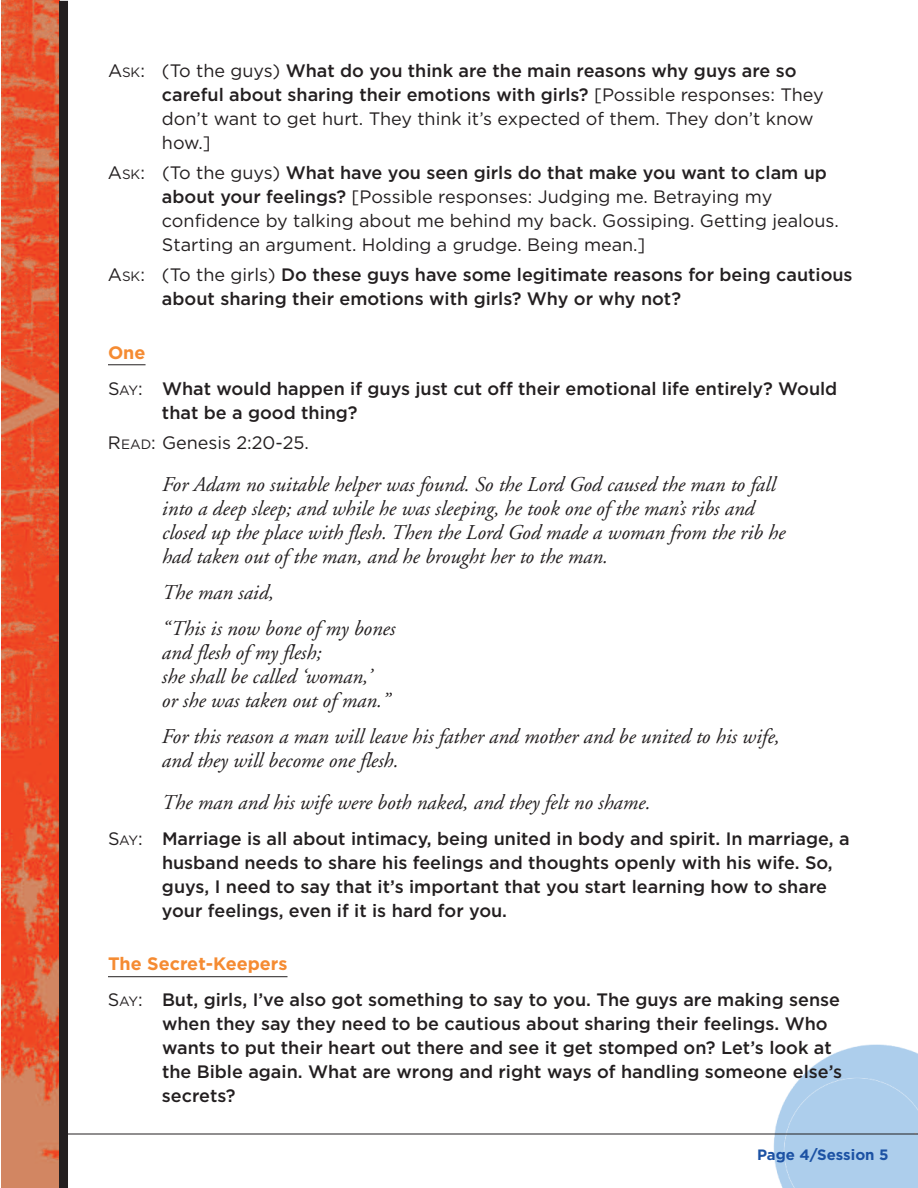
<style>
.page{position:relative;width:918px;height:1188px;background:#fff}
.page>*{position:absolute;margin:0;border:0;box-sizing:border-box;transform-origin:0 0}
.t1{font:italic 21px/24px "Adobe Garamond";color:#231f20}
.t2{font:500 18px/24px "Gotham";color:#231f20}
.t3{font:18px/24px "Gotham";color:#231f20}
.t4{font:700 15px "Gotham";color:#1c52a4}
.s1{font-size:13.5px}
.s2{font-weight:500}
.s3{font-weight:400}
.s4{font-weight:400;font-size:13.5px}
.s5{font-weight:700;color:#f58b32}
</style>
<div class="page">
<img style="left:770px;top:1045px;width:148px;height:143px">
<img style="left:2px;top:0;width:57px;height:1188px">
<hr style="left:108px;top:365px;width:38px;height:1px;background:#231f20">
<hr style="left:108px;top:976px;width:180px;height:1px;background:#231f20">
<hr style="left:59px;top:1134px;width:859px;height:1px;background:#231f20">
<div style="left:59px;top:1px;width:9px;height:1187px;background:#231f20"></div>
<p class="t3" style="left:162px;top:58px;width:663px;text-indent:-54px">A<span class="s1">SK</span>: (To the guys) <span class="s2">What do you think are the main reasons why guys are so careful about sharing their emotions with girls?</span> [Possible responses: They don’t want to get hurt. They think it’s expected of them. They don’t know how.]</p>
<p class="t3" style="left:162px;top:160px;width:678px;text-indent:-54px">A<span class="s1">SK</span>: (To the guys) <span class="s2">What have you seen girls do that make you want to clam up about your feelings?</span> [Possible responses: Judging me. Betraying my confidence by talking about me behind my back. Gossiping. Getting jealous.<br>Starting an argument. Holding a grudge. Being mean.]</p>
<p class="t2" style="left:162px;top:262px;width:692px;text-indent:-54px"><span class="s3">A</span><span class="s4">SK</span><span class="s3">: (To the girls)</span> Do these guys have some legitimate reasons for being cautious about sharing their emotions with girls? Why or why not?</p>
<p class="t2" style="left:108px;top:334px;width:731px;line-height:36px"><span class="s5">One<br></span><span class="s3">S</span><span class="s4">AY</span><span class="s3">:</span> What would happen if guys just cut off their emotional life entirely? Would</p>
<p class="t2" style="left:108px;top:397px;width:251px;line-height:30px;text-indent:54px">that be a good thing?<br><span class="s3">R</span><span class="s4">EAD</span><span class="s3">: Genesis 2:20-25.</span></p>
<p class="t1" style="left:162px;top:474px;width:625px">For Adam no suitable helper was found. So the Lord God caused the man to fall into a deep sleep; and while he was sleeping, he took one of the man’s ribs and closed up the place with flesh. Then the Lord God made a woman from the rib he had taken out of the man, and he brought her to the man.</p>
<p class="t1" style="left:162px;top:576px;width:235px;line-height:36px">The man said,<br>“This is now bone of my bones</p>
<p class="t1" style="left:162px;top:642px;width:229px">and flesh of my flesh;<br>she shall be called ‘woman,’ or she was taken out of man.”</p>
<p class="t1" style="left:162px;top:726px;width:619px">For this reason a man will leave his father and mother and be united to his wife, and they will become one flesh.</p>
<p class="t1" style="left:162px;top:792px;width:490px">The man and his wife were both naked, and they felt no shame.</p>
<p class="t2" style="left:162px;top:826px;width:689px;text-indent:-54px"><span class="s3">S</span><span class="s4">AY</span><span class="s3">:</span> Marriage is all about intimacy, being united in body and spirit. In marriage, a husband needs to share his feelings and thoughts openly with his wife. So, guys, I need to say that it’s important that you start learning how to share your feelings, even if it is hard for you.</p>
<p class="t2" style="left:108px;top:946px;width:734px;line-height:36px"><span class="s5">The Secret-Keepers<br></span><span class="s3">S</span><span class="s4">AY</span><span class="s3">:</span> But, girls, I’ve also got something to say to you. The guys are making sense</p>
<p class="t2" style="left:162px;top:1012px;width:682px">when they say they need to be cautious about sharing their feelings. Who wants to put their heart out there and see it get stomped on? Let’s look at the Bible again. What are wrong and right ways of handling someone else’s secrets?</p>
<p class="t4" style="left:757px;top:1146px;width:133px">Page 4/Session 5</p>
</div>
